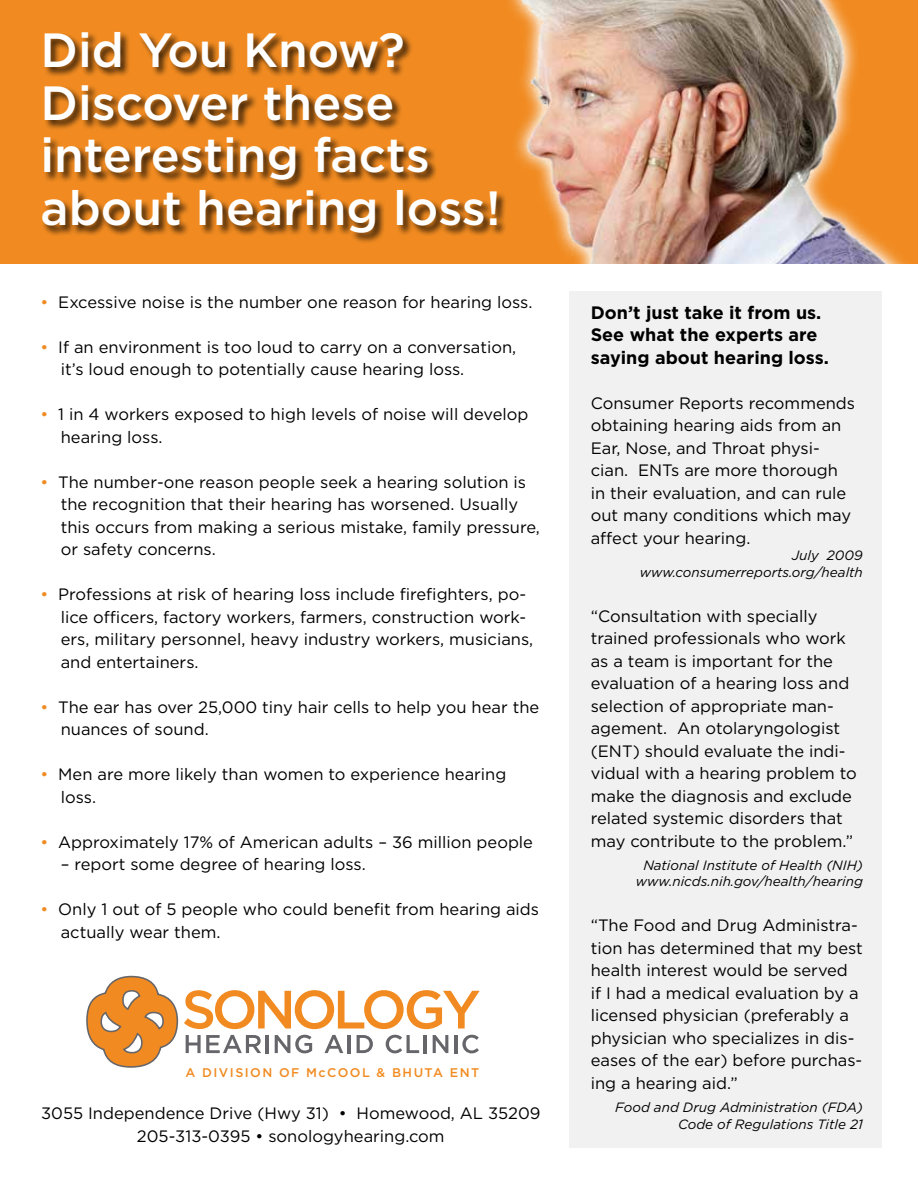
<style>
.page{position:relative;width:918px;height:1188px;background:#fff}
.page>*{position:absolute;margin:0;border:0;box-sizing:border-box;transform-origin:0 0}
.t1{font:500 48px/52.5px "Gotham";color:#fff}
.t2{font:700 18px/22.5px "Gotham";color:#000}
.t3{font:16.5px/22.5px "Gotham";color:#000}
.t4{font:italic 13.5px/16.5px "Gotham";color:#000;text-align:right}
.t5{font:500 12.6px "Gotham";letter-spacing:.115em;color:#f18b21}
.s1{color:#f18b21}
</style>
<div class="page">
<div style="left:569px;top:292px;width:312px;height:856px;background:#f1f1f2"></div>
<svg style="left:86px;top:975px;width:394px;height:93px"></svg>
<div style="left:0;top:0;width:918px;height:264px;background:#f18b21"></div>
<div style="left:42px;top:32px;width:465px;height:212px;background:#000;opacity:.75"></div>
<img style="left:468px;top:0;width:439px;height:264px">
<h1 class="t1" style="left:40px;top:23px;width:462px">Did You Know?<br>Discover these interesting facts about hearing loss!</h1>
<p class="t3" style="left:40px;top:290px;width:493px"><span class="s1">•</span> Excessive noise is the number one reason for hearing loss.</p>
<p class="t3" style="left:61px;top:335px;width:457px;text-indent:-20px"><span class="s1">•</span> If an environment is too loud to carry on a conversation, it’s loud enough to potentially cause hearing loss.</p>
<p class="t3" style="left:61px;top:403px;width:469px;text-indent:-20px"><span class="s1">•</span> 1 in 4 workers exposed to high levels of noise will develop hearing loss.</p>
<p class="t3" style="left:61px;top:470px;width:481px;text-indent:-20px"><span class="s1">•</span> The number-one reason people seek a hearing solution is the recognition that their hearing has worsened. Usually this occurs from making a serious mistake, family pressure, or safety concerns.</p>
<p class="t3" style="left:61px;top:583px;width:474px;text-indent:-20px"><span class="s1">•</span> Professions at risk of hearing loss include firefighters, po&shy;lice officers, factory workers, farmers, construction work&shy;ers, military personnel, heavy industry workers, musicians, and entertainers.</p>
<p class="t3" style="left:61px;top:695px;width:480px;text-indent:-20px"><span class="s1">•</span> The ear has over 25,000 tiny hair cells to help you hear the nuances of sound.</p>
<p class="t3" style="left:61px;top:763px;width:447px;text-indent:-20px"><span class="s1">•</span> Men are more likely than women to experience hearing loss.</p>
<p class="t3" style="left:40px;top:830px;width:494px"><span class="s1">•</span> Approximately 17% of American adults – 36 million people</p>
<p class="t3" style="left:61px;top:853px;width:306px">– report some degree of hearing loss.</p>
<p class="t3" style="left:61px;top:898px;width:480px;text-indent:-20px"><span class="s1">•</span> Only 1 out of 5 people who could benefit from hearing aids actually wear them.</p>
<p class="t5" style="left:186px;top:1065px;width:295px">A DIVISION OF McCOOL &amp; BHUTA ENT</p>
<p class="t3" style="left:41px;top:1102px;width:501px;text-align:center">3055 Independence Drive (Hwy 31) • Homewood, AL 35209<br>205-313-0395 • sonologyhearing.com</p>
<p class="t2" style="left:591px;top:301px;width:240px">Don’t just take it from us.<br>See what the experts are saying about hearing loss.</p>
<p class="t3" style="left:591px;top:391px;width:266px">Consumer Reports recommends obtaining hearing aids from an<br>Ear, Nose, and Throat physi&shy;cian. ENTs are more thorough in their evaluation, and can rule out many conditions which may affect your hearing.</p>
<p class="t4" style="left:640px;top:547px;width:225px">July 2009 www.consumerreports.org/health</p>
<p class="t3" style="left:591px;top:604px;width:268px">“Consultation with specially trained professionals who work as a team is important for the evaluation of a hearing loss and selection of appropriate man&shy;agement. An otolaryngologist (ENT) should evaluate the indi&shy;vidual with a hearing problem to make the diagnosis and exclude related systemic disorders that may contribute to the problem.”</p>
<p class="t4" style="left:636px;top:857px;width:229px;text-align:center">National Institute of Health (NIH) www.nicds.nih.gov/health/hearing</p>
<p class="t3" style="left:591px;top:914px;width:274px">“The Food and Drug Administra&shy;tion has determined that my best health interest would be served<br>if I had a medical evaluation by a licensed physician (preferably a physician who specializes in dis&shy;eases of the ear) before purchas&shy;ing a hearing aid.”</p>
<p class="t4" style="left:615px;top:1099px;width:249px">Food and Drug Administration (FDA)<br>Code of Regulations Title 21</p>
</div>
